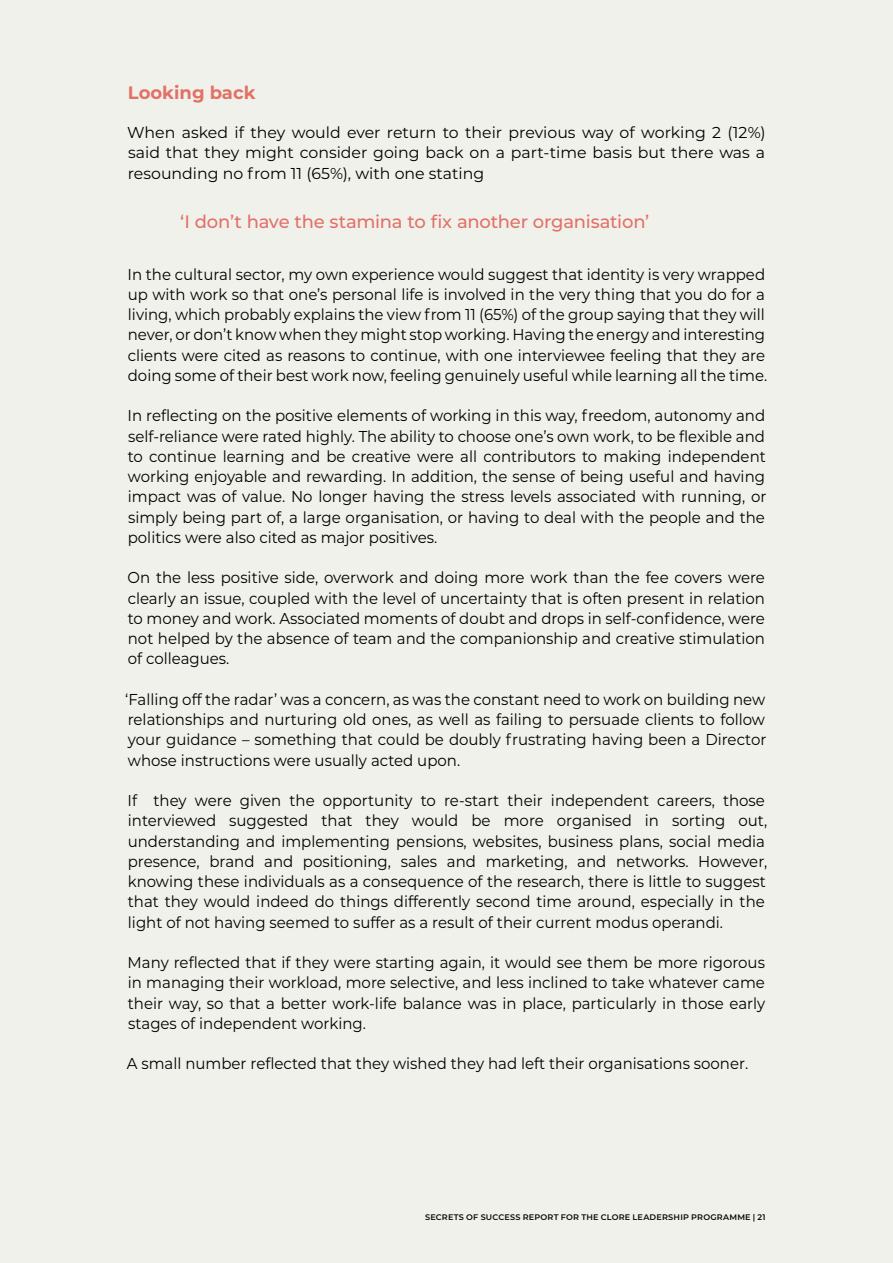
<style>
.page{position:relative;width:893px;height:1263px;background:#f1f1ec}
.page>*{position:absolute;margin:0;border:0;box-sizing:border-box;transform-origin:0 0}
.t1{font:500 18px "Montserrat";letter-spacing:-.015em;color:#e27166}
.t2{font:700 18px "Montserrat";color:#e27166}
.t3{font:15.75px/20.2px "Montserrat";color:#000;text-align:justify;scale:.95 1}
.t4{font:15.75px/20.2px "Montserrat";color:#000;text-align:justify}
.t5{font:600 8.1px "Montserrat";letter-spacing:.025em;color:#000}
</style>
<div class="page">
<p class="t2" style="left:128px;top:80px;width:129px">Looking back</p>
<p class="t4" style="left:127px;top:122px;width:640px">When asked if they would ever return to their previous way of working 2 (12%) said that they might consider going back on a part-time basis but there was a resounding no from 11 (65%), with one stating</p>
<p class="t1" style="left:180px;top:209px;width:470px">‘I don’t have the stamina to fix another organisation’</p>
<p class="t3" style="left:128px;top:263px;width:675px;text-align:left">In the cultural sector, my own experience would suggest that identity is very wrapped up with work so that one’s personal life is involved in the very thing that you do for a living, which probably explains the view from 11 (65%) of the group saying that they will never, or don’t know when they might stop working. Having the energy and interesting clients were cited as reasons to continue, with one interviewee feeling that they are doing some of their best work now, feeling genuinely useful while learning all the time.</p>
<p class="t3" style="left:128px;top:405px;width:674px">In reflecting on the positive elements of working in this way, freedom, autonomy and self-reliance were rated highly. The ability to choose one’s own work, to be flexible and to continue learning and be creative were all contributors to making independent working enjoyable and rewarding. In addition, the sense of being useful and having impact was of value. No longer having the stress levels associated with running, or simply being part of, a large organisation, or having to deal with the people and the politics were also cited as major positives.</p>
<p class="t3" style="left:128px;top:567px;width:673px">On the less positive side, overwork and doing more work than the fee covers were clearly an issue, coupled with the level of uncertainty that is often present in relation to money and work. Associated moments of doubt and drops in self-confidence, were not helped by the absence of team and the companionship and creative stimulation of colleagues.</p>
<p class="t3" style="left:125px;top:688px;width:676px">‘Falling off the radar’ was a concern, as was the constant need to work on building new relationships and nurturing old ones, as well as failing to persuade clients to follow your guidance – something that could be doubly frustrating having been a Director whose instructions were usually acted upon.</p>
<p class="t3" style="left:128px;top:790px;width:675px;text-align:left">If they were given the opportunity to re-start their independent careers, those interviewed suggested that they would be more organised in sorting out, understanding and implementing pensions, websites, business plans, social media presence, brand and positioning, sales and marketing, and networks. However, knowing these individuals as a consequence of the research, there is little to suggest that they would indeed do things differently second time around, especially in the light of not having seemed to suffer as a result of their current modus operandi.</p>
<p class="t3" style="left:128px;top:952px;width:673px">Many reflected that if they were starting again, it would see them be more rigorous in managing their workload, more selective, and less inclined to take whatever came their way, so that a better work-life balance was in place, particularly in those early stages of independent working.</p>
<p class="t3" style="left:127px;top:1053px;width:656px">A small number reflected that they wished they had left their organisations sooner.</p>
<p class="t5" style="left:425px;top:1211px;width:342px">SECRETS OF SUCCESS REPORT FOR THE CLORE LEADERSHIP PROGRAMME | 21</p>
</div>
